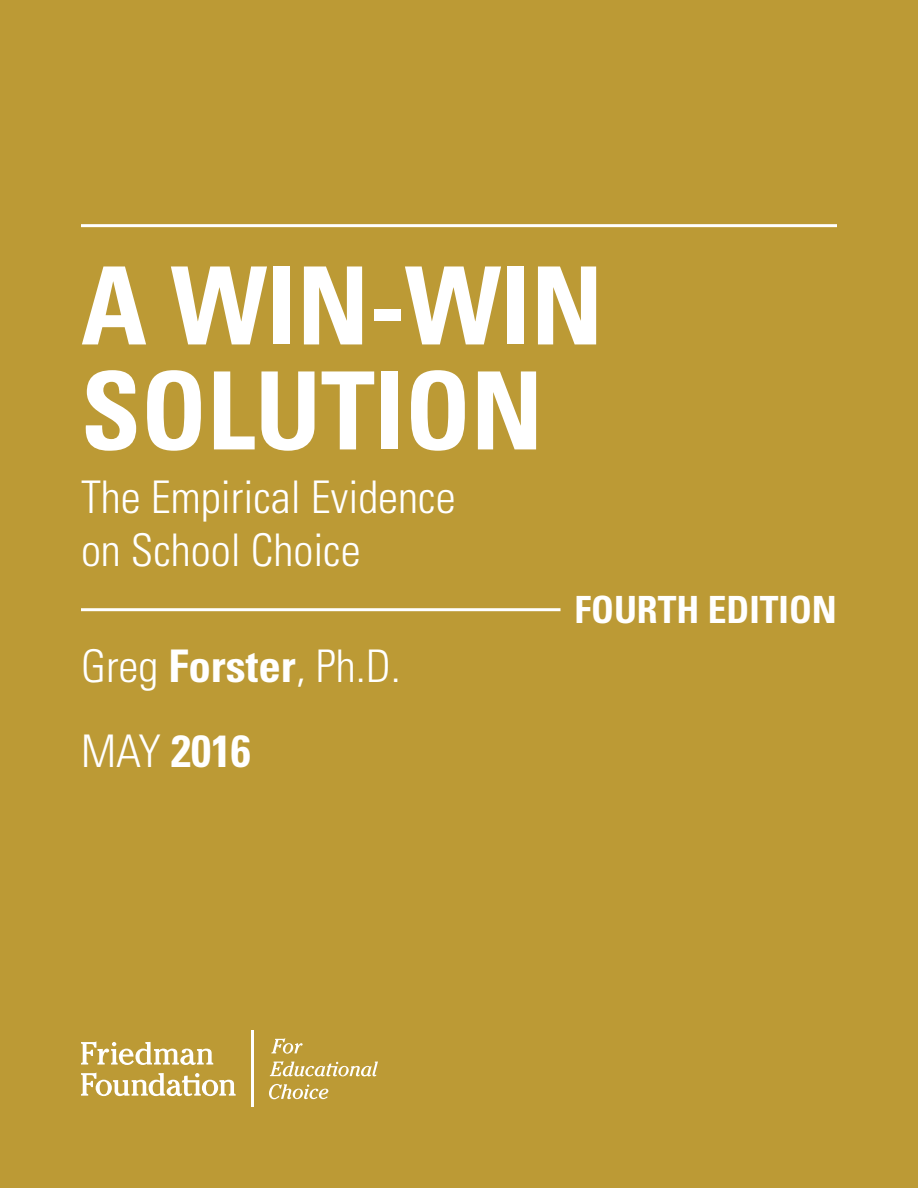
<style>
.page{position:relative;width:918px;height:1188px;background:#bc9a35}
.page>*{position:absolute;margin:0;border:0;box-sizing:border-box;transform-origin:0 0}
.t1{font:700 condensed 108px/105px "Univers LT Std";color:#fff}
.t2{font:300 condensed 45px/52.5px "Univers LT Std";color:#fff}
.t3{font:700 condensed 37.5px "Univers LT Std";color:#fff}
.s1{font-weight:700}
</style>
<div class="page">
<hr style="left:81px;top:224px;width:756px;height:3px;background:#fff">
<hr style="left:81px;top:608px;width:480px;height:3px;background:#fff">
<svg style="left:81px;top:1041px;width:132px;height:24px"></svg>
<svg style="left:81px;top:1072px;width:155px;height:24px"></svg>
<hr style="left:251px;top:1030px;width:3px;height:77px;background:#fff">
<svg style="left:271px;top:1038px;width:32px;height:16px"></svg>
<svg style="left:269px;top:1084px;width:59px;height:15px"></svg>
<svg style="left:270px;top:1061px;width:108px;height:15px"></svg>
<h1 class="t1" style="left:81px;top:253px;width:524px">A WIN-WIN<br>SOLUTION</h1>
<p class="t2" style="left:81px;top:471px;width:376px">The Empirical Evidence on School Choice</p>
<p class="t2" style="left:81px;top:623px;width:321px;line-height:85.3px">Greg <span class="s1">Forster</span>, Ph.D.<br>MAY <span class="s1">2016</span></p>
<p class="t3" style="left:575px;top:587px;width:264px">FOURTH EDITION</p>
</div>
